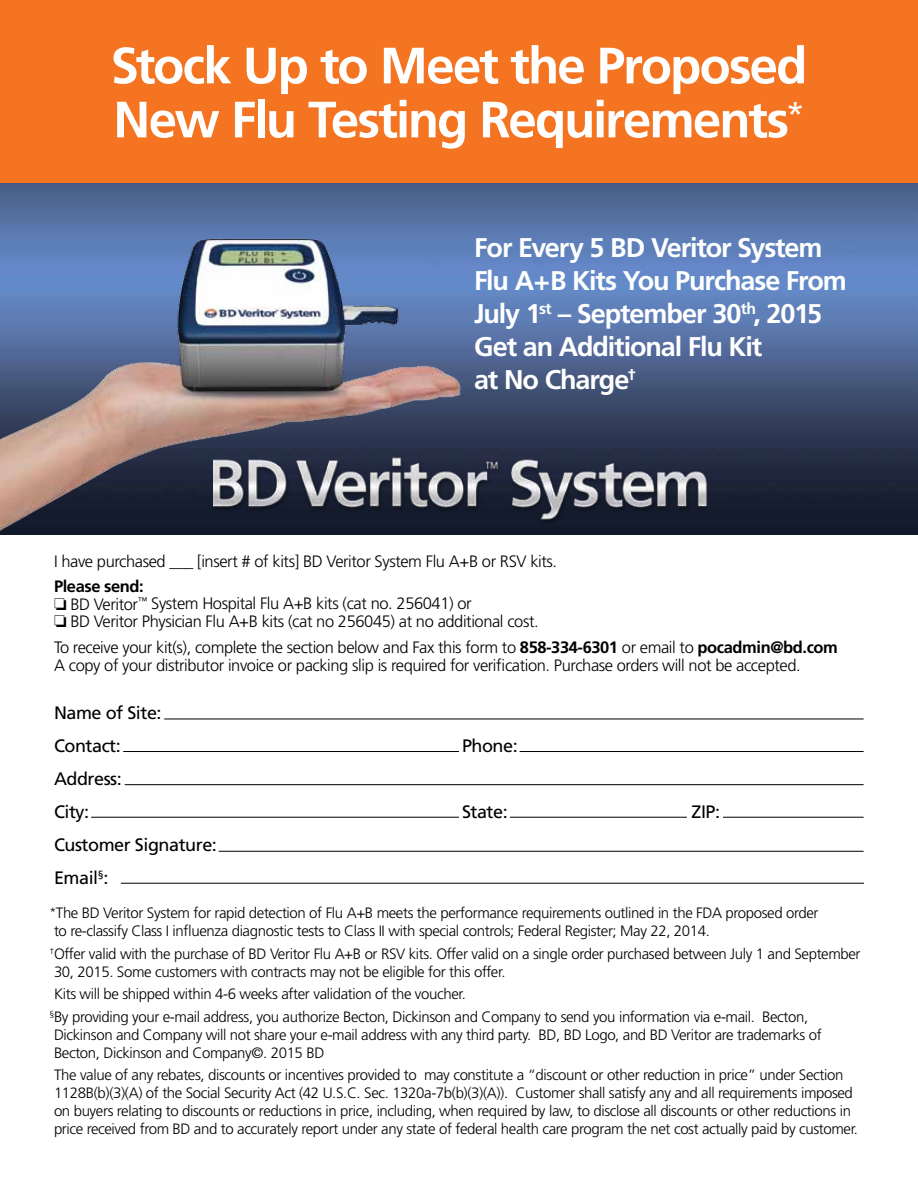
<style>
.page{position:relative;width:918px;height:1188px;background:#fff}
.page>*{position:absolute;margin:0;border:0;box-sizing:border-box;transform-origin:0 0}
.t1{font:700 51px/54px "Frutiger";letter-spacing:-.04em;color:#fff}
.t2{font:700 27px/33px "Frutiger";letter-spacing:-.04em;color:#fff}
.t3{font:18px/33px "Frutiger";letter-spacing:-.025em;color:#000}
.t4{font:300 16.5px/18px "Frutiger";letter-spacing:-.025em;color:#000}
.t5{font:300 15px/18px "Frutiger";letter-spacing:-.025em;color:#000}
.s1{font-weight:700}
</style>
<div class="page">
<img style="left:498px;top:182px;width:420px;height:353px">
<img style="left:0;top:182px;width:498px;height:353px">
<div style="left:0;top:0;width:918px;height:182px;background:#f47421"></div>
<img style="left:213px;top:429px;width:494px;height:106px">
<hr style="left:164px;top:719px;width:700px;height:1px;background:#000">
<hr style="left:123px;top:751px;width:336px;height:1px;background:#000">
<hr style="left:520px;top:751px;width:344px;height:1px;background:#000">
<hr style="left:125px;top:784px;width:739px;height:1px;background:#000">
<hr style="left:91px;top:817px;width:368px;height:1px;background:#000">
<hr style="left:510px;top:817px;width:177px;height:1px;background:#000">
<hr style="left:723px;top:817px;width:141px;height:1px;background:#000">
<hr style="left:219px;top:851px;width:645px;height:1px;background:#000">
<hr style="left:121px;top:883px;width:743px;height:1px;background:#000">
<h1 class="t1" style="left:111px;top:39px;width:698px">Stock Up to Meet the Proposed<br>New Flu Testing Requirements<sup>*</sup></h1>
<h2 class="t2" style="left:474px;top:232px;width:374px">For Every 5 BD Veritor System<br>Flu A+B Kits You Purchase From<br>July 1<sup>st</sup> – September 30<sup>th</sup>, 2015<br>Get an Additional Flu Kit<br>at No Charge<sup>†</sup></h2>
<p class="t4" style="left:54px;top:553px;width:505px">I have purchased ___ [insert # of kits] BD Veritor System Flu A+B or RSV kits.</p>
<p class="t4" style="left:54px;top:577px;width:486px"><span class="s1">Please send:<br></span>❏ BD Veritor<sup>™</sup> System Hospital Flu A+B kits (cat no. 256041) or<br>❏ BD Veritor Physician Flu A+B kits (cat no 256045) at no additional cost.</p>
<p class="t4" style="left:54px;top:639px;width:785px">To receive your kit(s), complete the section below and Fax this form to <span class="s1">858-334-6301</span> or email to <span class="s1">pocadmin@bd.com<br></span>A copy of your distributor invoice or packing slip is required for verification. Purchase orders will not be accepted.</p>
<p class="t3" style="left:54px;top:696px;width:109px">Name of Site:<br>Contact:</p>
<p class="t3" style="left:462px;top:729px;width:57px">Phone:</p>
<p class="t3" style="left:54px;top:762px;width:69px">Address:<br>City:</p>
<p class="t3" style="left:54px;top:828px;width:164px">Customer Signature:<br>Email<sup>§</sup>:</p>
<p class="t3" style="left:462px;top:795px;width:47px">State:</p>
<p class="t3" style="left:692px;top:795px;width:30px">ZIP:</p>
<p class="t5" style="left:54px;top:904px;width:766px;text-indent:-5px"><sup>*</sup>The BD Veritor System for rapid detection of Flu A+B meets the performance requirements outlined in the FDA proposed order to re-classify Class I influenza diagnostic tests to Class II with special controls; Federal Register; May 22, 2014.</p>
<p class="t5" style="left:54px;top:945px;width:808px;text-indent:-5px"><sup>†</sup>Offer valid with the purchase of BD Veritor Flu A+B or RSV kits. Offer valid on a single order purchased between July 1 and September<br>30, 2015. Some customers with contracts may not be eligible for this offer.</p>
<p class="t5" style="left:49px;top:983px;width:760px;line-height:22.5px;text-indent:5px">Kits will be shipped within 4-6 weeks after validation of the voucher.<br><sup>§</sup>By providing your e-mail address, you authorize Becton, Dickinson and Company to send you information via e-mail. Becton,</p>
<p class="t5" style="left:54px;top:1026px;width:769px">Dickinson and Company will not share your e-mail address with any third party. BD, BD Logo, and BD Veritor are trademarks of<br>Becton, Dickinson and Company©. 2015 BD</p>
<p class="t5" style="left:54px;top:1066px;width:806px">The value of any rebates, discounts or incentives provided to may constitute a “discount or other reduction in price” under Section 1128B(b)(3)(A) of the Social Security Act (42 U.S.C. Sec. 1320a-7b(b)(3)(A)). Customer shall satisfy any and all requirements imposed on buyers relating to discounts or reductions in price, including, when required by law, to disclose all discounts or other reductions in price received from BD and to accurately report under any state of federal health care program the net cost actually paid by customer.</p>
</div>
